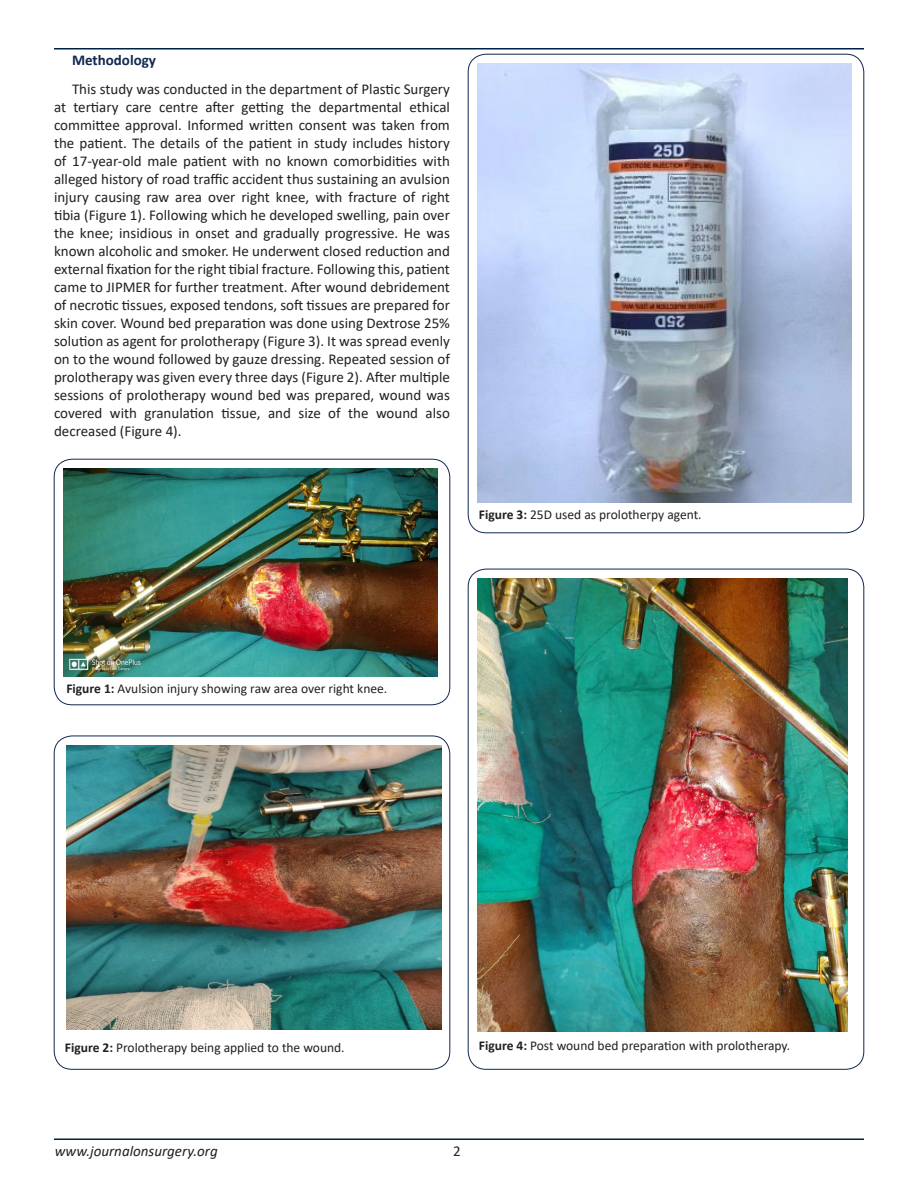
<style>
.page{position:relative;width:918px;height:1188px;background:#fff}
.page>*{position:absolute;margin:0;border:0;box-sizing:border-box;transform-origin:0 0}
.t1{font:15px/18px "Calibri";color:#231f20;text-align:justify}
.t2{font:italic 15px "Calibri";color:#231f20}
.t3{font:700 15px "Calibri";color:#11284e}
.t4{font:13.5px "Calibri";color:#231f20}
.s1{font-weight:700}
</style>
<div class="page">
<hr style="left:54px;top:48px;width:810px;height:2px;background:#002147">
<hr style="left:54px;top:1138px;width:810px;height:2px;background:#002147">
<div style="left:54px;top:459px;width:396px;height:246px;border:1px solid #11284e;border-radius:18px"></div>
<img style="left:63px;top:468px;width:375px;height:208px">
<div style="left:54px;top:736px;width:396px;height:334px;border:1px solid #11284e;border-radius:18px"></div>
<img style="left:67px;top:745px;width:374px;height:285px">
<img style="left:477px;top:63px;width:375px;height:439px">
<img style="left:477px;top:578px;width:371px;height:454px">
<p class="t3" style="left:72px;top:50px;width:85px">Methodology</p>
<p class="t1" style="left:54px;top:80px;width:398px;text-indent:18px">This study was conducted in the department of Plastic Surgery at tertiary care centre after getting the departmental ethical committee approval. Informed written consent was taken from the patient. The details of the patient in study includes history of 17-year-old male patient with no known comorbidities with alleged history of road traffic accident thus sustaining an avulsion injury causing raw area over right knee, with fracture of right tibia (Figure 1). Following which he developed swelling, pain over the knee; insidious in onset and gradually progressive. He was known alcoholic and smoker. He underwent closed reduction and external fixation for the right tibial fracture. Following this, patient came to JIPMER for further treatment. After wound debridement of necrotic tissues, exposed tendons, soft tissues are prepared for skin cover. Wound bed preparation was done using Dextrose 25% solution as agent for prolotherapy (Figure 3). It was spread evenly on to the wound followed by gauze dressing. Repeated session of prolotherapy was given every three days (Figure 2). After multiple sessions of prolotherapy wound bed was prepared, wound was covered with granulation tissue, and size of the wound also decreased (Figure 4).</p>
<p class="t4" style="left:479px;top:505px;width:224px"><span class="s1">Figure 3:</span> 25D used as prolotherpy agent.</p>
<p class="t4" style="left:66px;top:679px;width:322px"><span class="s1">Figure 1:</span> Avulsion injury showing raw area over right knee.</p>
<p class="t4" style="left:65px;top:1038px;width:281px"><span class="s1">Figure 2:</span> Prolotherapy being applied to the wound.</p>
<p class="t4" style="left:479px;top:1037px;width:313px"><span class="s1">Figure 4:</span> Post wound bed preparation with prolotherapy.</p>
<p class="t2" style="left:55px;top:1140px;width:164px">www.journalonsurgery.org</p>
<p class="t1" style="left:453px;top:1141px;width:9px">2</p>
</div>
